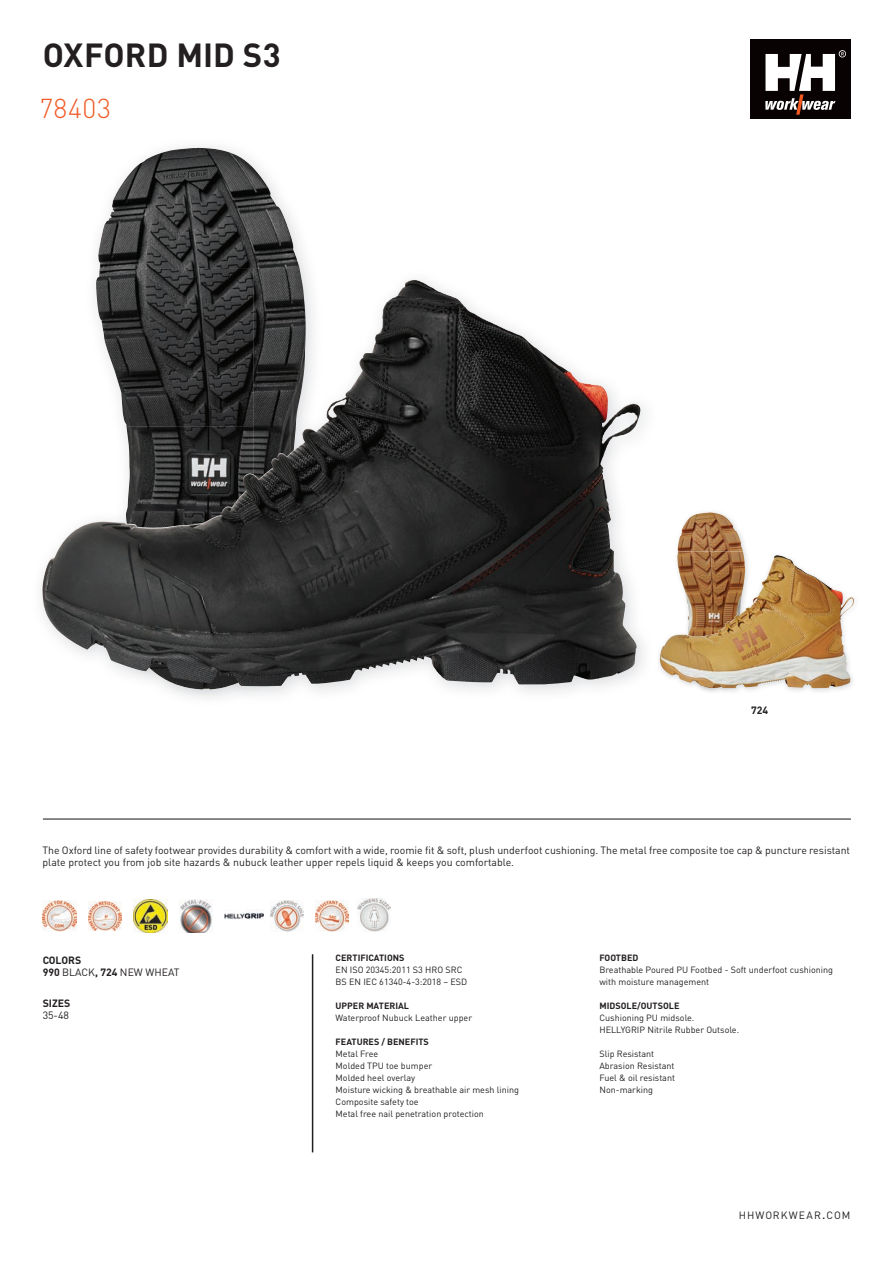
<style>
.page{position:relative;width:893px;height:1263px;background:#fff}
.page>*{position:absolute;margin:0;border:0;box-sizing:border-box;transform-origin:0 0}
.t1{font:700 33px "DINOT";letter-spacing:.005em;color:#231f20}
.t2{font:300 27px "DINOT";letter-spacing:.025em;color:#f15924}
.t3{font:10.5px/12px "DINOT";color:#231f20}
.t4{font:700 10.5px/12px "DINOT";color:#231f20}
.t5{font:10.5px "DINOT";letter-spacing:.09em;color:#231f20}
.t6{font:9px/12px "DINOT";color:#231f20}
.t7{font:700 9px "DINOT";color:#231f20}
.s1{font-weight:400}
.s2{font-size:15px}
</style>
<div class="page">
<hr style="left:43px;top:818px;width:808px;height:1px;background:#231f20">
<img style="left:678px;top:512px;width:65px;height:39px">
<img style="left:85px;top:147px;width:238px;height:551px">
<img style="left:98px;top:148px;width:202px;height:121px">
<hr style="left:312px;top:954px;width:1px;height:198px;background:#231f20">
<div style="left:750px;top:40px;width:100px;height:79px;background:#080302"></div>
<svg style="left:765px;top:50px;width:81px;height:65px"></svg>
<img style="left:659px;top:551px;width:196px;height:141px">
<img style="left:740px;top:621px;width:5px;height:67px">
<img style="left:677px;top:551px;width:68px;height:46px">
<img style="left:686px;top:597px;width:56px;height:46px">
<img style="left:686px;top:643px;width:54px;height:45px">
<img style="left:731px;top:555px;width:46px;height:66px">
<img style="left:41px;top:524px;width:44px;height:131px">
<img style="left:323px;top:279px;width:322px;height:413px">
<img style="left:96px;top:269px;width:157px;height:158px">
<img style="left:253px;top:269px;width:53px;height:405px">
<img style="left:121px;top:426px;width:133px;height:263px">
<img style="left:284px;top:280px;width:128px;height:176px">
<img style="left:43px;top:901px;width:33px;height:30px">
<img style="left:270px;top:901px;width:34px;height:30px">
<img style="left:134px;top:899px;width:33px;height:33px">
<img style="left:88px;top:901px;width:34px;height:30px">
<img style="left:358px;top:899px;width:32px;height:33px">
<img style="left:179px;top:899px;width:34px;height:33px">
<img style="left:315px;top:901px;width:34px;height:30px">
<img style="left:225px;top:909px;width:39px;height:10px">
<h1 class="t1" style="left:43px;top:33px;width:240px">OXFORD MID S3</h1>
<h2 class="t2" style="left:40px;top:90px;width:73px">78403</h2>
<p class="t4" style="left:751px;top:704px;width:19px">724</p>
<p class="t3" style="left:43px;top:844px;width:809px">The Oxford line of safety footwear provides durability &amp; comfort with a wide, roomie fit &amp; soft, plush underfoot cushioning. The metal free composite toe cap &amp; puncture resistant plate protect you from job site hazards &amp; nubuck leather upper repels liquid &amp; keeps you comfortable.</p>
<p class="t4" style="left:43px;top:954px;width:138px">COLORS<br>990 <span class="s1">BLACK</span>, 724 <span class="s1">NEW WHEAT</span></p>
<p class="t4" style="left:43px;top:997px;width:29px">SIZES</p>
<p class="t3" style="left:43px;top:1009px;width:28px">35-48</p>
<p class="t7" style="left:336px;top:952px;width:70px">CERTIFICATIONS</p>
<p class="t6" style="left:336px;top:963px;width:133px">EN ISO 20345:2011 S3 HRO SRC<br>BS EN IEC 61340-4-3:2018 – ESD</p>
<p class="t7" style="left:336px;top:1000px;width:75px">UPPER MATERIAL</p>
<p class="t6" style="left:336px;top:1011px;width:138px">Waterproof Nubuck Leather upper</p>
<p class="t7" style="left:336px;top:1036px;width:95px">FEATURES / BENEFITS</p>
<p class="t6" style="left:336px;top:1047px;width:185px">Metal Free<br>Molded TPU toe bumper<br>Molded heel overlay<br>Moisture wicking &amp; breathable air mesh lining<br>Composite safety toe<br>Metal free nail penetration protection</p>
<p class="t7" style="left:599px;top:952px;width:40px">FOOTBED</p>
<p class="t6" style="left:599px;top:963px;width:235px">Breathable Poured PU Footbed - Soft underfoot cushioning with moisture management</p>
<p class="t7" style="left:599px;top:1000px;width:82px">MIDSOLE/OUTSOLE</p>
<p class="t6" style="left:599px;top:1011px;width:141px">Cushioning PU midsole.<br>HELLYGRIP Nitrile Rubber Outsole.</p>
<p class="t6" style="left:599px;top:1047px;width:77px">Slip Resistant<br>Abrasion Resistant<br>Fuel &amp; oil resistant<br>Non-marking</p>
<p class="t5" style="left:739px;top:1208px;width:113px">HHWORKWEAR<span class="s2">.</span>COM</p>
</div>
